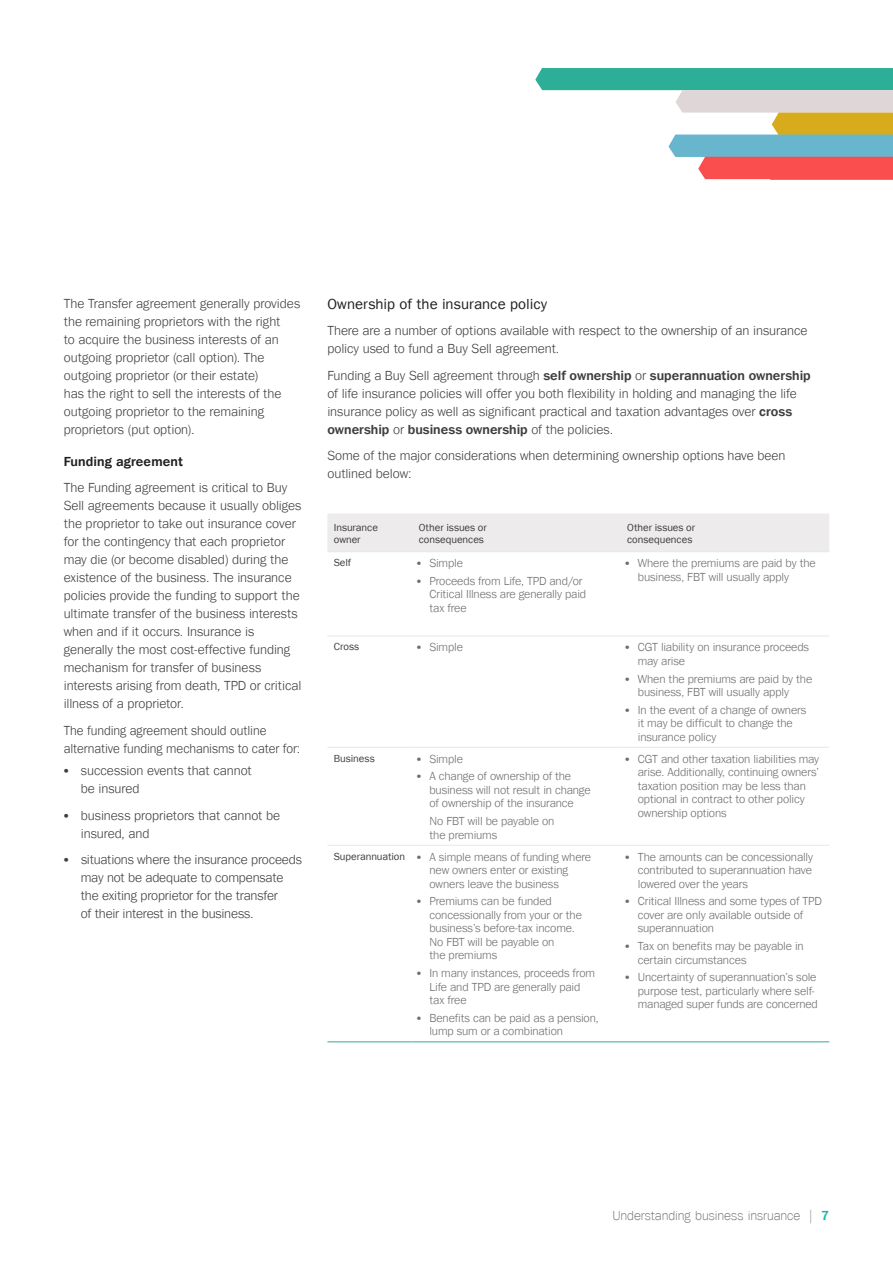
<style>
.page{position:relative;width:893px;height:1263px;background:#fff}
.page>*{position:absolute;margin:0;border:0;box-sizing:border-box;transform-origin:0 0}
.WL___Heading_3{font:500 15px "Tee Franklin";letter-spacing:.005em;color:#231f20}
.WL___Body_Text{font:13.5px/18px "Tee Franklin";letter-spacing:-.005em;color:#3e3e3f}
.WL___Body_Text_befor{font:13.5px/18px "Tee Franklin";letter-spacing:-.005em;color:#3e3e3f;scale:.96 1}
.t1{font:300 13.5px "Tee Franklin";color:#6c6d70}
.WL___Heading_4{font:700 13.5px "Tee Franklin";letter-spacing:.01em;color:#231f20}
.t2{font:12px/13.5px "Tee Franklin";letter-spacing:-.01em;color:#6c6d70}
.WL___Table_Heading{font:500 10.5px/12px "Tee Franklin";color:#3e3e3f}
.s1{font-weight:700}
.s2{font-weight:700;color:#10baa8}
</style>
<div class="page">
<div style="left:327px;top:513px;width:502px;height:38px;background:#edebeb"></div>
<hr style="left:327px;top:636px;width:85px;height:1px;background:#e6e7e9">
<hr style="left:327px;top:747px;width:85px;height:1px;background:#e6e7e9">
<hr style="left:327px;top:845px;width:85px;height:1px;background:#e6e7e9">
<hr style="left:327px;top:1041px;width:85px;height:1px;background:#2dae97">
<hr style="left:621px;top:551px;width:208px;height:1px;background:#e6e7e9">
<hr style="left:621px;top:636px;width:208px;height:1px;background:#e6e7e9">
<hr style="left:621px;top:747px;width:208px;height:1px;background:#e6e7e9">
<hr style="left:621px;top:845px;width:208px;height:1px;background:#e6e7e9">
<hr style="left:412px;top:1041px;width:209px;height:1px;background:#2dae97">
<hr style="left:621px;top:1041px;width:208px;height:1px;background:#2dae97">
<hr style="left:412px;top:636px;width:209px;height:1px;background:#e6e7e9">
<hr style="left:412px;top:747px;width:209px;height:1px;background:#e6e7e9">
<hr style="left:412px;top:845px;width:209px;height:1px;background:#e6e7e9">
<hr style="left:327px;top:551px;width:85px;height:1px;background:#e6e7e9">
<hr style="left:412px;top:551px;width:209px;height:1px;background:#e6e7e9">
<svg style="left:535px;top:68px;width:358px;height:111px"></svg>
<p class="WL___Body_Text" style="left:64px;top:294px;width:238px">The Transfer agreement generally provides the remaining proprietors with the right<br>to acquire the business interests of an outgoing proprietor (call option). The outgoing proprietor (or their estate)<br>has the right to sell the interests of the outgoing proprietor to the remaining proprietors (put option).</p>
<p class="WL___Heading_4" style="left:64px;top:453px;width:121px">Funding agreement</p>
<p class="WL___Body_Text" style="left:64px;top:479px;width:239px">The Funding agreement is critical to Buy Sell agreements because it usually obliges the proprietor to take out insurance cover for the contingency that each proprietor may die (or become disabled) during the existence of the business. The insurance policies provide the funding to support the ultimate transfer of the business interests when and if it occurs. Insurance is generally the most cost-effective funding mechanism for transfer of business interests arising from death, TPD or critical illness of a proprietor.</p>
<p class="WL___Body_Text_befor" style="left:64px;top:721px;width:248px">The funding agreement should outline alternative funding mechanisms to cater for:</p>
<p class="WL___Body_Text" style="left:81px;top:762px;width:173px;text-indent:-17px">• succession events that cannot be insured</p>
<p class="WL___Body_Text" style="left:81px;top:806px;width:201px;text-indent:-17px">• business proprietors that cannot be insured, and</p>
<p class="WL___Body_Text" style="left:81px;top:851px;width:223px;text-indent:-17px">• situations where the insurance proceeds may not be adequate to compensate the exiting proprietor for the transfer<br>of their interest in the business.</p>
<p class="WL___Heading_3" style="left:327px;top:295px;width:221px">Ownership of the insurance policy</p>
<p class="WL___Body_Text" style="left:327px;top:322px;width:482px">There are a number of options available with respect to the ownership of an insurance policy used to fund a Buy Sell agreement.</p>
<p class="WL___Body_Text" style="left:327px;top:366px;width:485px">Funding a Buy Sell agreement through <span class="s1">self ownership</span> or <span class="s1">superannuation ownership </span>of life insurance policies will offer you both flexibility in holding and managing the life insurance policy as well as significant practical and taxation advantages over <span class="s1">cross ownership</span> or <span class="s1">business ownership</span> of the policies.</p>
<p class="WL___Body_Text" style="left:327px;top:447px;width:460px">Some of the major considerations when determining ownership options have been outlined below:</p>
<p class="WL___Table_Heading" style="left:334px;top:521px;width:46px">Insurance owner</p>
<p class="WL___Table_Heading" style="left:419px;top:521px;width:69px">Other issues or consequences</p>
<p class="WL___Table_Heading" style="left:627px;top:521px;width:69px">Other issues or consequences</p>
<p class="WL___Table_Heading" style="left:334px;top:556px;width:19px">Self</p>
<p class="t2" style="left:417px;top:556px;width:48px">• Simple</p>
<p class="t2" style="left:429px;top:574px;width:158px;text-indent:-13px">• Proceeds from Life, TPD and/or<br>Critical Illness are generally paid tax free</p>
<p class="t2" style="left:638px;top:556px;width:179px;text-indent:-13px">• Where the premiums are paid by the business, FBT will usually apply</p>
<p class="WL___Table_Heading" style="left:334px;top:641px;width:27px">Cross</p>
<p class="t2" style="left:417px;top:641px;width:48px">• Simple</p>
<p class="t2" style="left:638px;top:641px;width:173px;text-indent:-13px">• CGT liability on insurance proceeds may arise</p>
<p class="t2" style="left:638px;top:672px;width:176px;text-indent:-13px">• When the premiums are paid by the business, FBT will usually apply</p>
<p class="t2" style="left:638px;top:703px;width:170px;text-indent:-13px">• In the event of a change of owners it may be difficult to change the insurance policy</p>
<p class="WL___Table_Heading" style="left:334px;top:752px;width:42px">Business</p>
<p class="t2" style="left:417px;top:752px;width:48px">• Simple</p>
<p class="t2" style="left:429px;top:770px;width:163px;text-indent:-13px">• A change of ownership of the business will not result in change of ownership of the insurance</p>
<p class="t2" style="left:429px;top:815px;width:126px">No FBT will be payable on the premiums</p>
<p class="t2" style="left:638px;top:752px;width:183px;text-indent:-13px">• CGT and other taxation liabilities may arise. Additionally, continuing owners’ taxation position may be less than optional in contract to other policy ownership options</p>
<p class="WL___Table_Heading" style="left:334px;top:850px;width:73px">Superannuation</p>
<p class="t2" style="left:429px;top:850px;width:163px;text-indent:-13px">• A simple means of funding where new owners enter or existing owners leave the business</p>
<p class="t2" style="left:429px;top:895px;width:154px;text-indent:-13px">• Premiums can be funded concessionally from your or the business’s before-tax income.<br>No FBT will be payable on<br>the premiums</p>
<p class="t2" style="left:429px;top:966px;width:167px;text-indent:-13px">• In many instances, proceeds from<br>Life and TPD are generally paid tax free</p>
<p class="t2" style="left:429px;top:1011px;width:171px;text-indent:-13px">• Benefits can be paid as a pension, lump sum or a combination</p>
<p class="t2" style="left:638px;top:850px;width:177px;text-align:justify;text-indent:-13px">• The amounts can be concessionally contributed to superannuation have lowered over the years</p>
<p class="t2" style="left:638px;top:895px;width:186px;text-indent:-13px">• Critical Illness and some types of TPD cover are only available outside of superannuation</p>
<p class="t2" style="left:638px;top:939px;width:167px;text-indent:-13px">• Tax on benefits may be payable in certain circumstances</p>
<p class="t2" style="left:638px;top:971px;width:182px;text-indent:-13px">• Uncertainty of superannuation’s sole purpose test, particularly where self&shy;managed super funds are concerned</p>
<p class="t1" style="left:612px;top:1208px;width:218px">Understanding business insruance | <span class="s2">7</span></p>
</div>
